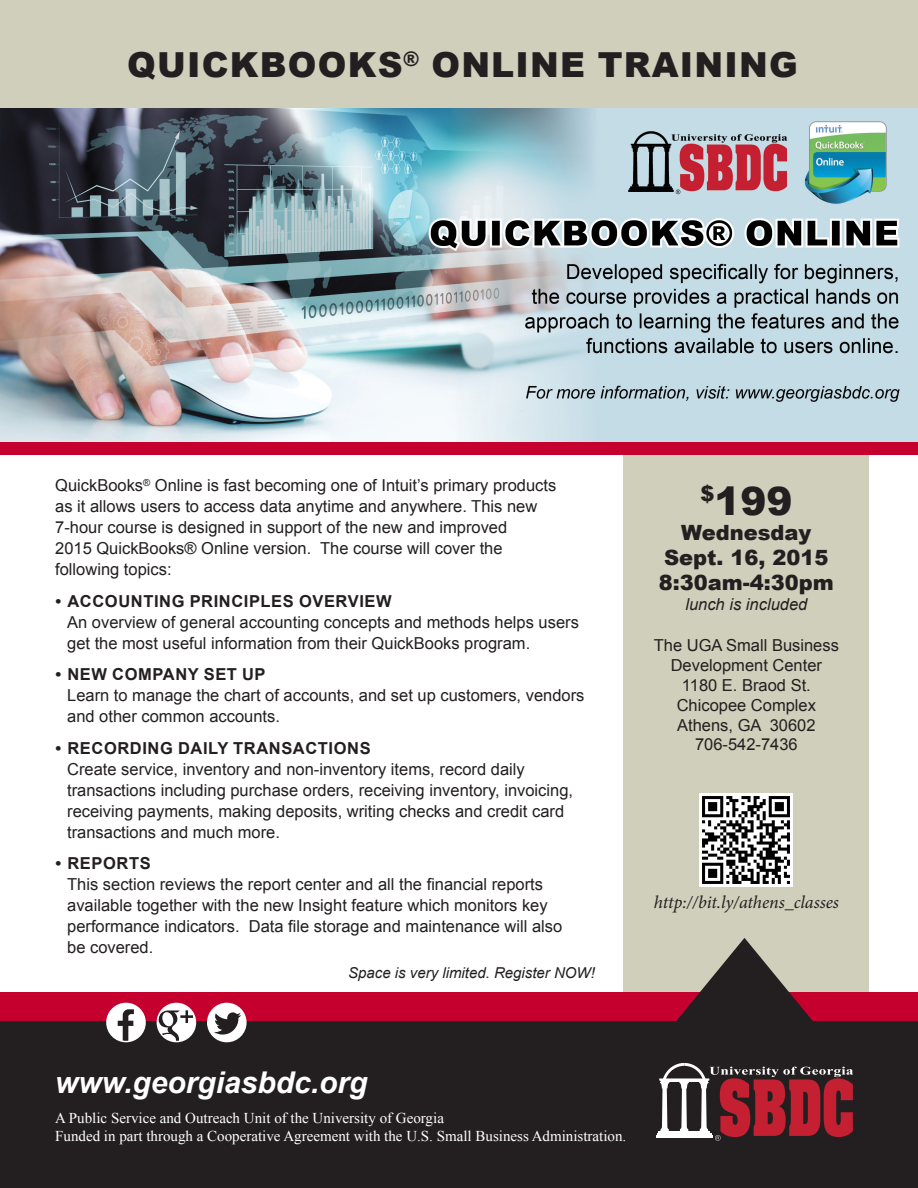
<style>
.page{position:relative;width:918px;height:1188px;background:#fff}
.page>*{position:absolute;margin:0;border:0;box-sizing:border-box;transform-origin:0 0}
.t1{font:900 39px "Arial";color:#231f20}
.t2{font:900 34.5px "Arial";letter-spacing:.035em;color:#231f20}
.t3{font:italic 700 30px "Arial";color:#fff}
.t4{font:900 21px "Arial";color:#231f20}
.t5{font:italic 18px "Minion Pro";letter-spacing:-.01em;color:#231f20}
.t6{font:16.5px/21px "Arial";color:#231f20}
.t7{font:italic 16.5px "Arial";color:#231f20}
.t8{font:15px "Times New Roman";color:#fff}
.t9{font:italic 15px "Arial";color:#231f20}
.s1{font-weight:700}
</style>
<div class="page">
<div style="left:0;top:0;width:918px;height:115px;background:#d0cfbb"></div>
<div style="left:623px;top:448px;width:246px;height:555px;background:#d0cfbb"></div>
<div style="left:1px;top:1020px;width:916px;height:167px;background:#231f20"></div>
<div style="left:0;top:1020px;width:918px;height:168px;border:2px solid #231f20"></div>
<div style="left:0;top:993px;width:918px;height:28px;background:#c5002e"></div>
<svg style="left:675px;top:938px;width:139px;height:85px"></svg>
<hr style="left:656px;top:1135px;width:56px;height:3px;background:#fff">
<hr style="left:658px;top:1131px;width:52px;height:2px;background:#fff">
<hr style="left:657px;top:1133px;width:54px;height:3px;background:#fff">
<svg style="left:659px;top:1063px;width:194px;height:78px"></svg>
<div style="left:107px;top:1003px;width:38px;height:39px;background:#fff;border-radius:50%"></div>
<svg style="left:118px;top:1009px;width:16px;height:30px"></svg>
<div style="left:106px;top:1003px;width:40px;height:39px;border:2px solid #fff;border-radius:50%"></div>
<div style="left:157px;top:1003px;width:38px;height:39px;background:#fff;border-radius:50%"></div>
<svg style="left:157px;top:1010px;width:36px;height:31px"></svg>
<div style="left:157px;top:1003px;width:39px;height:39px;border:2px solid #fff;border-radius:50%"></div>
<div style="left:208px;top:1003px;width:38px;height:39px;background:#fff;border-radius:50%"></div>
<div style="left:207px;top:1003px;width:40px;height:39px;border:2px solid #fff;border-radius:50%"></div>
<svg style="left:214px;top:1012px;width:27px;height:23px"></svg>
<img style="left:0;top:108px;width:918px;height:334px">
<div style="left:0;top:442px;width:918px;height:12px;background:#c5002e"></div>
<img style="left:700px;top:793px;width:93px;height:93px">
<p class="t2" style="left:127px;top:40px;width:672px">QUICKBOOKS<sup>®</sup> ONLINE TRAINING</p>
<p class="t6" style="left:55px;top:475px;width:503px">QuickBooks<sup>®</sup> Online is fast becoming one of Intuit’s primary products as it allows users to access data anytime and anywhere. This new 7-hour course is designed in support of the new and improved<br>2015 QuickBooks® Online version. The course will cover the following topics:</p>
<p class="t6" style="left:67px;top:590px;width:513px;text-indent:-12px"><span class="s1">• ACCOUNTING PRINCIPLES OVERVIEW<br></span>An overview of general accounting concepts and methods helps users get the most useful information from their QuickBooks program.</p>
<p class="t6" style="left:67px;top:664px;width:519px;text-indent:-12px"><span class="s1">• NEW COMPANY SET UP<br></span>Learn to manage the chart of accounts, and set up customers, vendors and other common accounts.</p>
<p class="t6" style="left:67px;top:737px;width:507px;text-indent:-12px"><span class="s1">• RECORDING DAILY TRANSACTIONS<br></span>Create service, inventory and non-inventory items, record daily transactions including purchase orders, receiving inventory, invoicing, receiving payments, making deposits, writing checks and credit card transactions and much more.</p>
<p class="t6" style="left:67px;top:853px;width:497px;text-indent:-12px"><span class="s1">• REPORTS<br></span>This section reviews the report center and all the financial reports available together with the new Insight feature which monitors key performance indicators. Data file storage and maintenance will also be covered.</p>
<p class="t9" style="left:348px;top:964px;width:248px">Space is very limited. Register NOW!</p>
<p class="t1" style="left:700px;top:472px;width:94px"><sup>$</sup>199</p>
<p class="t4" style="left:681px;top:517px;width:132px">Wednesday</p>
<p class="t4" style="left:664px;top:542px;width:166px">Sept. 16, 2015</p>
<p class="t4" style="left:659px;top:567px;width:177px">8:30am-4:30pm</p>
<p class="t7" style="left:685px;top:594px;width:123px">lunch is included</p>
<p class="t6" style="left:654px;top:636px;width:187px;line-height:19.8px;text-align:center">The UGA Small Business<br>Development Center</p>
<p class="t6" style="left:677px;top:675px;width:141px;line-height:19.8px;text-align:center">1180 E. Braod St.<br>Chicopee Complex</p>
<p class="t6" style="left:677px;top:714px;width:140px">Athens, GA 30602</p>
<p class="t6" style="left:695px;top:734px;width:104px">706-542-7436</p>
<p class="t5" style="left:654px;top:890px;width:187px">http://bit.ly/athens_classes</p>
<p class="t3" style="left:55px;top:1062px;width:314px">www.georgiasbdc.org</p>
<p class="t8" style="left:55px;top:1108px;width:390px">A Public Service and Outreach Unit of the University of Georgia</p>
<p class="t8" style="left:55px;top:1126px;width:573px">Funded in part through a Cooperative Agreement with the U.S. Small Business Administration.</p>
</div>
